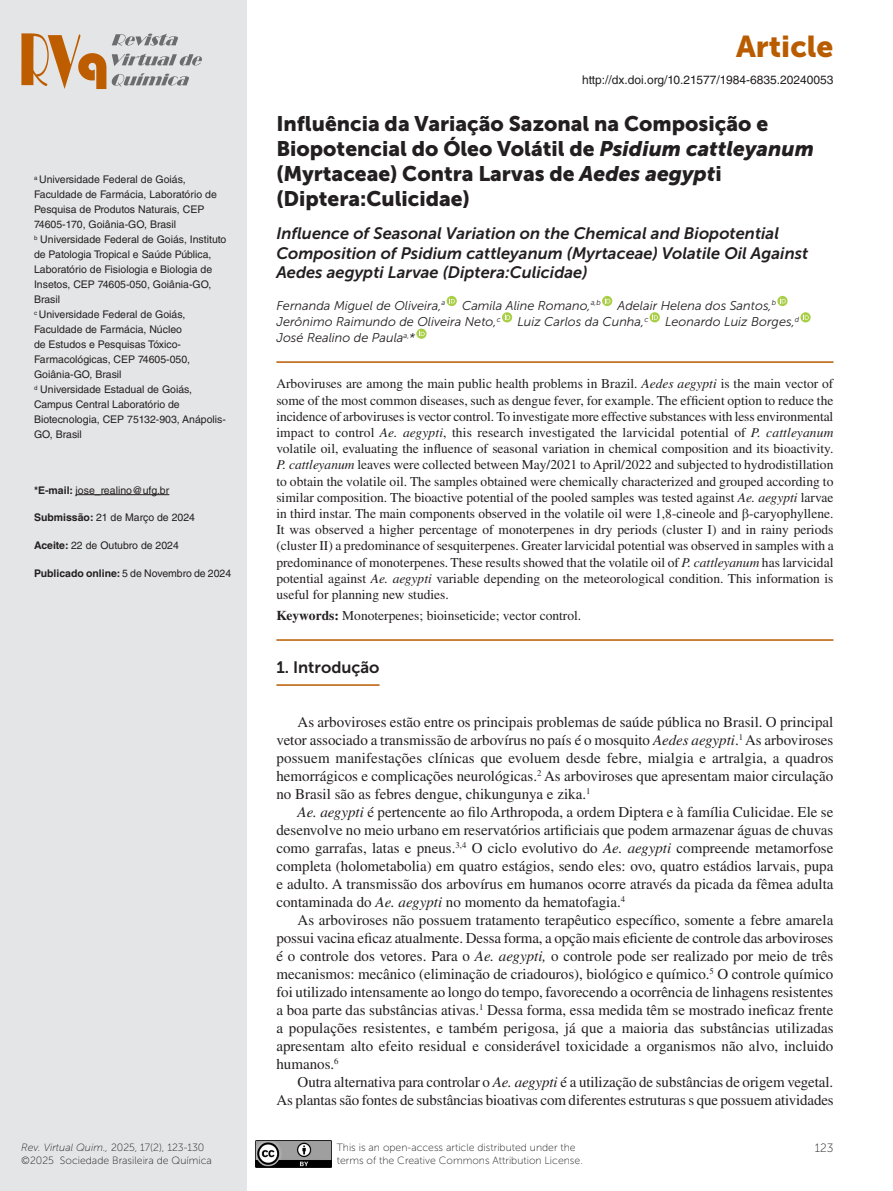
<style>
.page{position:relative;width:893px;height:1191px;background:#fff}
.page>*{position:absolute;margin:0;border:0;box-sizing:border-box;transform-origin:0 0}
.t1{font:30px "Museo Sans 900";color:#b95c00}
.Título{font:21px/25.2px "Museo Sans 900";color:#231f20}
.Título_inglês{font:italic 16.5px/19.8px "Museo Sans 700";color:#231f20}
.Sessão{font:16.5px "Museo Sans 700";color:#231f20}
.t2{font:15px/18px "Times LT Std";letter-spacing:-.005em;color:#231f20;text-align:justify}
.Resumo{font:13.5px/16.2px "Times LT Std";color:#231f20;text-align:justify}
.Keywords{font:13.5px "Times LT Std";color:#231f20}
.Autores{font:italic 12.75px "Museo Sans 300";color:#231f20}
.t3{font:12px "Helvetica LT Std";color:#231f20}
.t4{font:12px "Museo Sans 100";color:#231f20}
.Endereço{font:10.5px/15px "Helvetica LT Std";color:#231f20}
.t5{font:10.5px/12.6px "Museo Sans 100";color:#231f20}
.s1{font-weight:700}
.s2{font-style:italic}
</style>
<div class="page">
<div style="left:0;top:0;width:246px;height:1191px;background:#e4e5e6"></div>
<img style="left:255px;top:1140px;width:77px;height:27px">
<svg style="left:21px;top:33px;width:85px;height:56px"></svg>
<svg style="left:112px;top:73px;width:77px;height:13px"></svg>
<svg style="left:112px;top:54px;width:90px;height:12px"></svg>
<svg style="left:112px;top:34px;width:66px;height:12px"></svg>
<hr style="left:76px;top:494px;width:93px;height:1px;background:#231f20">
<hr style="left:276px;top:361px;width:557px;height:2px;background:#b95c00">
<hr style="left:276px;top:639px;width:557px;height:2px;background:#b95c00">
<hr style="left:276px;top:684px;width:104px;height:2px;background:#b95c00">
<svg style="left:447px;top:296px;width:10px;height:10px"></svg>
<svg style="left:449px;top:298px;width:6px;height:5px"></svg>
<svg style="left:602px;top:296px;width:10px;height:10px"></svg>
<svg style="left:605px;top:298px;width:5px;height:5px"></svg>
<svg style="left:777px;top:296px;width:11px;height:10px"></svg>
<svg style="left:780px;top:298px;width:6px;height:5px"></svg>
<svg style="left:502px;top:312px;width:10px;height:10px"></svg>
<svg style="left:505px;top:314px;width:5px;height:6px"></svg>
<svg style="left:650px;top:312px;width:10px;height:10px"></svg>
<svg style="left:652px;top:314px;width:6px;height:6px"></svg>
<div style="left:800px;top:312px;width:11px;height:10px;background:#a8cf45;border-radius:50%"></div>
<svg style="left:803px;top:314px;width:6px;height:6px"></svg>
<svg style="left:416px;top:328px;width:11px;height:11px"></svg>
<svg style="left:419px;top:330px;width:6px;height:6px"></svg>
<p class="Endereço" style="left:34px;top:172px;width:184px"><sup>a</sup> Universidade Federal de Goiás, Faculdade de Farmácia, Laboratório de Pesquisa de Produtos Naturais, CEP 74605-170, Goiânia-GO, Brasil</p>
<p class="Endereço" style="left:34px;top:232px;width:194px"><sup>b</sup> Universidade Federal de Goiás, Instituto de Patologia Tropical e Saúde Pública, Laboratório de Fisiologia e Biologia de Insetos, CEP 74605-050, Goiânia-GO, Brasil</p>
<p class="Endereço" style="left:34px;top:307px;width:158px"><sup>c</sup> Universidade Federal de Goiás,<br>Faculdade de Farmácia, Núcleo de Estudos e Pesquisas Tóxico-<br>Farmacológicas, CEP 74605-050,<br>Goiânia-GO, Brasil</p>
<p class="Endereço" style="left:34px;top:382px;width:194px"><sup>d</sup> Universidade Estadual de Goiás,<br>Campus Central Laboratório de<br>Biotecnologia, CEP 75132-903, Anápolis-<br>GO, Brasil</p>
<p class="Endereço" style="left:34px;top:482px;width:137px"><span class="s1">*E-mail:</span> jose_realino@ufg.br</p>
<p class="Endereço" style="left:34px;top:510px;width:163px"><span class="s1">Submissão:</span> 21 de Março de 2024</p>
<p class="Endereço" style="left:34px;top:538px;width:146px"><span class="s1">Aceite:</span> 22 de Outubro de 2024</p>
<p class="Endereço" style="left:34px;top:566px;width:199px"><span class="s1">Publicado online:</span> 5 de Novembro de 2024</p>
<p class="t5" style="left:21px;top:1141px;width:192px"><span class="s2">Rev. Virtual Quim.,</span> 2025, 17(2), 123-130 ©2025 Sociedade Brasileira de Química</p>
<h1 class="t1" style="left:736px;top:29px;width:99px">Article</h1>
<p class="t3" style="left:582px;top:72px;width:253px">http://dx.doi.org/10.21577/1984-6835.20240053</p>
<p class="Título" style="left:276px;top:111px;width:539px">Influência da Variação Sazonal na Composição e Biopotencial do Óleo Volátil de <span class="s2">Psidium cattleyanum </span>(Myrtaceae) Contra Larvas de <span class="s2">Aedes aegypt</span>i (Diptera:Culicidae)</p>
<p class="Título_inglês" style="left:276px;top:223px;width:533px">Influence of Seasonal Variation on the Chemical and Biopotential<br>Composition of Psidium cattleyanum (Myrtaceae) Volatile Oil Against<br>Aedes aegypti Larvae (Diptera:Culicidae)</p>
<p class="Autores" style="left:276px;top:298px;width:170px">Fernanda Miguel de Oliveira,<sup>a</sup></p>
<p class="Autores" style="left:462px;top:298px;width:140px">Camila Aline Romano,<sup>a,b</sup></p>
<p class="Autores" style="left:618px;top:298px;width:160px">Adelair Helena dos Santos,<sup>b</sup></p>
<p class="Autores" style="left:276px;top:315px;width:226px">Jerônimo Raimundo de Oliveira Neto,<sup>c</sup></p>
<p class="Autores" style="left:517px;top:315px;width:132px">Luiz Carlos da Cunha,<sup>c</sup></p>
<p class="Autores" style="left:665px;top:315px;width:136px">Leonardo Luiz Borges,<sup>d</sup></p>
<p class="Autores" style="left:276px;top:331px;width:140px">José Realino de Paula<sup>a,</sup>*</p>
<p class="Resumo" style="left:276px;top:376px;width:559px">Arboviruses are among the main public health problems in Brazil. <span class="s2">Aedes aegypti</span> is the main vector of some of the most common diseases, such as dengue fever, for example. The efficient option to reduce the incidence of arboviruses is vector control. To investigate more effective substances with less environmental impact to control <span class="s2">Ae. aegypti</span>, this research investigated the larvicidal potential of <span class="s2">P. cattleyanum </span>volatile oil, evaluating the influence of seasonal variation in chemical composition and its bioactivity.<br><span class="s2">P. cattleyanum</span> leaves were collected between May/2021 to April/2022 and subjected to hydrodistillation to obtain the volatile oil. The samples obtained were chemically characterized and grouped according to similar composition. The bioactive potential of the pooled samples was tested against <span class="s2">Ae. aegypti</span> larvae in third instar. The main components observed in the volatile oil were 1,8-cineole and -caryophyllene.<br>It was observed a higher percentage of monoterpenes in dry periods (cluster I) and in rainy periods (cluster II) a predominance of sesquiterpenes. Greater larvicidal potential was observed in samples with a predominance of monoterpenes. These results showed that the volatile oil of <span class="s2">P. cattleyanum</span> has larvicidal potential against <span class="s2">Ae. aegypti</span> variable depending on the meteorological condition. This information is useful for planning new studies.</p>
<p class="Keywords" style="left:276px;top:607px;width:306px"><span class="s1">Keywords:</span> Monoterpenes; bioinseticide; vector control.</p>
<p class="Sessão" style="left:276px;top:658px;width:105px">1. Introdução</p>
<p class="t2" style="left:276px;top:713px;width:559px;text-indent:21px">As arboviroses estão entre os principais problemas de saúde pública no Brasil. O principal vetor associado a transmissão de arbovírus no país é o mosquito <span class="s2">Aedes aegypti</span>.<sup>1</sup> As arboviroses possuem manifestações clínicas que evoluem desde febre, mialgia e artralgia, a quadros hemorrágicos e complicações neurológicas.<sup>2</sup> As arboviroses que apresentam maior circulação no Brasil são as febres dengue, chikungunya e zika.<sup>1</sup></p>
<p class="t2" style="left:276px;top:803px;width:559px;text-indent:21px"><span class="s2">Ae. aegypti</span> é pertencente ao filo Arthropoda, a ordem Diptera e à família Culicidae. Ele se desenvolve no meio urbano em reservatórios artificiais que podem armazenar águas de chuvas como garrafas, latas e pneus.<sup>3,4</sup> O ciclo evolutivo do <span class="s2">Ae. aegypti</span> compreende metamorfose completa (holometabolia) em quatro estágios, sendo eles: ovo, quatro estádios larvais, pupa e adulto. A transmissão dos arbovírus em humanos ocorre através da picada da fêmea adulta contaminada do <span class="s2">Ae. aegypti</span> no momento da hematofagia.<sup>4</sup></p>
<p class="t2" style="left:276px;top:911px;width:559px;text-indent:21px">As arboviroses não possuem tratamento terapêutico específico, somente a febre amarela possui vacina eficaz atualmente. Dessa forma, a opção mais eficiente de controle das arboviroses é o controle dos vetores. Para o <span class="s2">Ae. aegypti,</span> o controle pode ser realizado por meio de três mecanismos: mecânico (eliminação de criadouros), biológico e químico.<sup>5</sup> O controle químico foi utilizado intensamente ao longo do tempo, favorecendo a ocorrência de linhagens resistentes a boa parte das substâncias ativas.<sup>1</sup> Dessa forma, essa medida têm se mostrado ineficaz frente a populações resistentes, e também perigosa, já que a maioria das substâncias utilizadas apresentam alto efeito residual e considerável toxicidade a organismos não alvo, incluido humanos.<sup>6</sup></p>
<p class="t2" style="left:276px;top:1073px;width:559px;text-align:right">Outra alternativa para controlar o <span class="s2">Ae. aegypti</span> é a utilização de substâncias de origem vegetal.<br>As plantas são fontes de substâncias bioativas com diferentes estruturas s que possuem atividades</p>
<p class="t5" style="left:337px;top:1141px;width:248px">This is an open-access article distributed under the terms of the Creative Commons Attribution License.</p>
<p class="t4" style="left:815px;top:1141px;width:20px">123</p>
</div>
